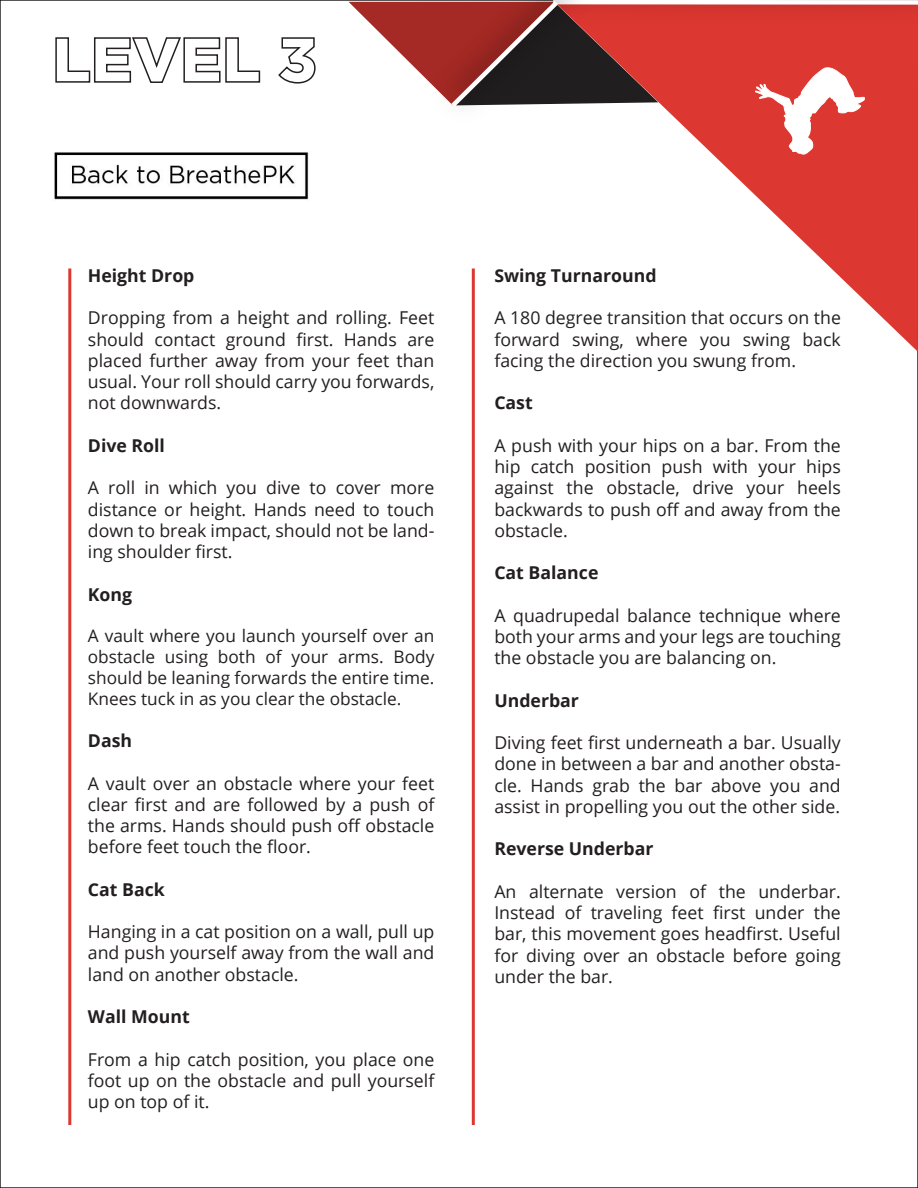
<style>
.page{position:relative;width:918px;height:1188px;background:#fff}
.page>*{position:absolute;margin:0;border:0;box-sizing:border-box;transform-origin:0 0}
.t1{font:17.7px/21.3px "Open Sans";color:#231f20;text-align:justify}
.t2{font:700 17.7px "Open Sans";color:#231f20}
.t3{font:17.25px/20.7px "Open Sans";color:#231f20;text-align:justify}
</style>
<div class="page">
<svg style="left:55px;top:37px;width:206px;height:46px"></svg>
<svg style="left:278px;top:37px;width:38px;height:47px"></svg>
<svg style="left:658px;top:29px;width:260px;height:323px;fill:#dd3731"></svg>
<img style="left:658px;top:5px;width:260px;height:24px">
<svg style="left:349px;top:0;width:309px;height:106px"></svg>
<svg style="left:755px;top:68px;width:110px;height:86px"></svg>
<hr style="left:68px;top:268px;width:3px;height:857px;background:#dd3731">
<hr style="left:472px;top:268px;width:3px;height:857px;background:#dd3731">
<img style="left:54px;top:152px;width:255px;height:48px">
<p class="t2" style="left:88px;top:269px;width:108px">Height Drop</p>
<p class="t1" style="left:88px;top:309px;width:348px">Dropping from a height and rolling. Feet should contact ground first. Hands are placed further away from your feet than usual. Your roll should carry you forwards, not downwards.</p>
<p class="t2" style="left:88px;top:438px;width:79px">Dive Roll</p>
<p class="t1" style="left:88px;top:479px;width:348px">A roll in which you dive to cover more distance or height. Hands need to touch down to break impact, should not be land&shy;ing shoulder first.</p>
<p class="t2" style="left:88px;top:587px;width:46px">Kong</p>
<p class="t3" style="left:88px;top:628px;width:348px">A vault where you launch yourself over an obstacle using both of your arms. Body should be leaning forwards the entire time.<br>Knees tuck in as you clear the obstacle.</p>
<p class="t2" style="left:88px;top:734px;width:46px">Dash</p>
<p class="t1" style="left:88px;top:774px;width:348px">A vault over an obstacle where your feet clear first and are followed by a push of the arms. Hands should push off obstacle before feet touch the floor.</p>
<p class="t2" style="left:88px;top:882px;width:78px">Cat Back</p>
<p class="t1" style="left:88px;top:923px;width:348px">Hanging in a cat position on a wall, pull up and push yourself away from the wall and land on another obstacle.</p>
<p class="t2" style="left:88px;top:1010px;width:103px">Wall Mount</p>
<p class="t1" style="left:88px;top:1050px;width:348px">From a hip catch position, you place one foot up on the obstacle and pull yourself up on top of it.</p>
<p class="t2" style="left:494px;top:269px;width:164px">Swing Turnaround</p>
<p class="t1" style="left:494px;top:309px;width:348px">A 180 degree transition that occurs on the forward swing, where you swing back facing the direction you swung from.</p>
<p class="t2" style="left:494px;top:396px;width:40px">Cast</p>
<p class="t1" style="left:494px;top:437px;width:348px">A push with your hips on a bar. From the hip catch position push with your hips against the obstacle, drive your heels backwards to push off and away from the obstacle.</p>
<p class="t2" style="left:494px;top:566px;width:106px">Cat Balance</p>
<p class="t1" style="left:494px;top:606px;width:348px">A quadrupedal balance technique where both your arms and your legs are touching the obstacle you are balancing on.</p>
<p class="t2" style="left:494px;top:693px;width:86px">Underbar</p>
<p class="t1" style="left:494px;top:732px;width:348px">Diving feet first underneath a bar. Usually done in between a bar and another obsta&shy;cle. Hands grab the bar above you and assist in propelling you out the other side.</p>
<p class="t2" style="left:494px;top:842px;width:161px">Reverse Underbar</p>
<p class="t1" style="left:494px;top:883px;width:348px">An alternate version of the underbar.<br>Instead of traveling feet first under the bar, this movement goes headfirst. Useful for diving over an obstacle before going under the bar.</p>
</div>
